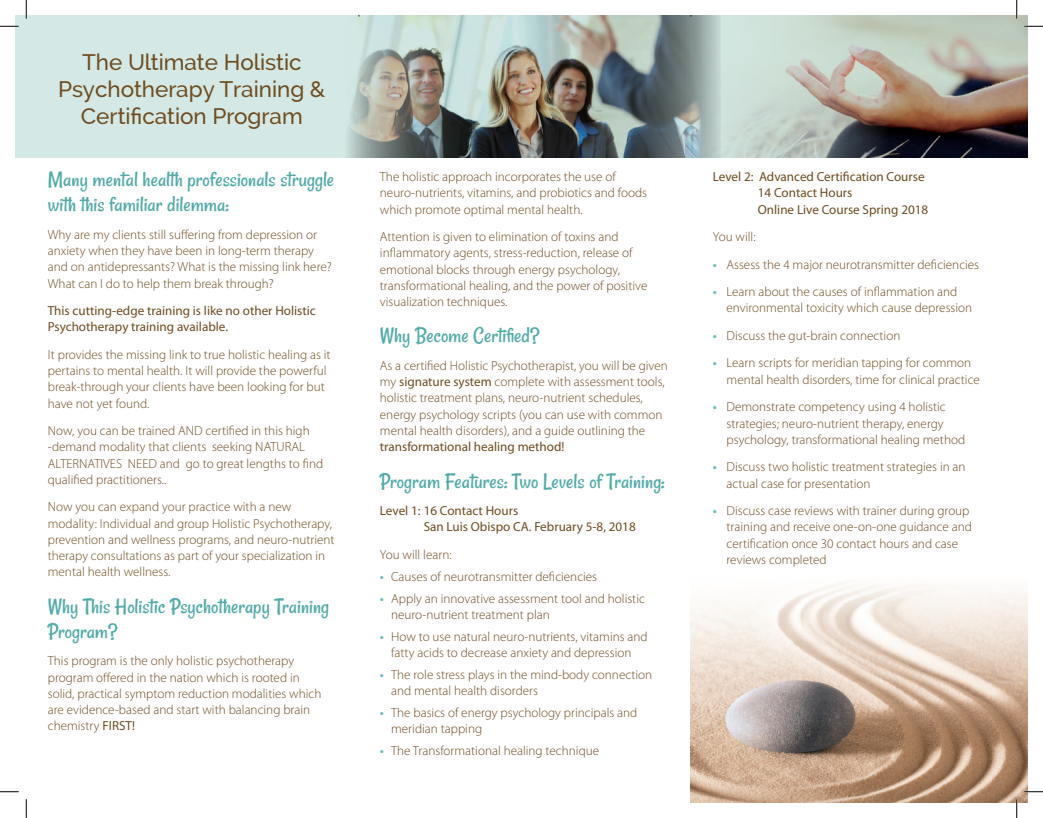
<style>
.page{position:relative;width:1043px;height:818px;background:#fff}
.page>*{position:absolute;margin:0;border:0;box-sizing:border-box;transform-origin:0 0}
.t1{font:22.5px/25px "Rancho";color:#53aba9}
.t2{font:500 22.5px/27px "Raleway";color:#6f4d21;text-align:center}
.t3{font:300 13.12px/16.2px "Myriad Pro";color:#6f4d21}
.t4{font:13.12px/16.2px "Myriad Pro";color:#6f4d21}
.s1{font-weight:400}
.s2{font-weight:600;color:#6dbcbf}
</style>
<div class="page">
<div style="left:15px;top:15px;width:1013px;height:142px;background:#d4e9e5"></div>
<img style="left:348px;top:15px;width:342px;height:142px">
<img style="left:690px;top:15px;width:338px;height:142px">
<img style="left:690px;top:583px;width:338px;height:219px">
<svg style="left:0;top:25px;width:19px;height:2px"></svg>
<svg style="left:1024px;top:25px;width:18px;height:2px"></svg>
<svg style="left:0;top:791px;width:19px;height:1px"></svg>
<svg style="left:1024px;top:790px;width:18px;height:2px"></svg>
<svg style="left:25px;top:0;width:2px;height:19px"></svg>
<svg style="left:25px;top:799px;width:2px;height:19px"></svg>
<svg style="left:1015px;top:0;width:2px;height:19px"></svg>
<svg style="left:1015px;top:799px;width:2px;height:19px"></svg>
<h1 class="t2" style="left:58px;top:48px;width:269px">The Ultimate Holistic<br>Psychotherapy Training &amp;<br>Certification Program</h1>
<h1 class="t1" style="left:48px;top:167px;width:288px">Many mental health professionals struggle with this familiar dilemma:</h1>
<p class="t3" style="left:48px;top:226px;width:285px">Why are my clients still suffering from depression or anxiety when they have been in long-term therapy and on antidepressants? What is the missing link here?<br>What can I do to help them break through?</p>
<p class="t4" style="left:48px;top:303px;width:269px">This cutting-edge training is like no other Holistic<br>Psychotherapy training available.</p>
<p class="t3" style="left:48px;top:346px;width:284px">It provides the missing link to true holistic healing as it pertains to mental health. It will provide the powerful break-through your clients have been looking for but have not yet found.</p>
<p class="t3" style="left:48px;top:423px;width:277px">Now, you can be trained AND certified in this high -demand modality that clients seeking NATURAL ALTERNATIVES NEED and go to great lengths to find qualified practitioners..</p>
<p class="t3" style="left:48px;top:499px;width:288px">Now you can expand your practice with a new modality: Individual and group Holistic Psychotherapy, prevention and wellness programs, and neuro-nutrient therapy consultations as part of your specialization in mental health wellness.</p>
<h1 class="t1" style="left:48px;top:593px;width:283px">Why This Holistic Psychotherapy Training<br>Program?</h1>
<p class="t3" style="left:48px;top:653px;width:275px">This program is the only holistic psychotherapy program offered in the nation which is rooted in solid, practical symptom reduction modalities which are evidence-based and start with balancing brain chemistry <span class="s1">FIRST!</span></p>
<p class="t3" style="left:380px;top:169px;width:269px">The holistic approach incorporates the use of neuro-nutrients, vitamins, and probiotics and foods which promote optimal mental health.</p>
<p class="t3" style="left:380px;top:229px;width:269px">Attention is given to elimination of toxins and inflammatory agents, stress-reduction, release of emotional blocks through energy psychology, transformational healing, and the power of positive visualization techniques.</p>
<h1 class="t1" style="left:380px;top:323px;width:161px">Why Become Certified?</h1>
<p class="t3" style="left:380px;top:357px;width:289px">As a certified Holistic Psychotherapist, you will be given my <span class="s1">signature system</span> complete with assessment tools, holistic treatment plans, neuro-nutrient schedules, energy psychology scripts (you can use with common mental health disorders), and a guide outlining the</p>
<p class="t4" style="left:380px;top:439px;width:186px">transformational healing method!</p>
<h1 class="t1" style="left:380px;top:468px;width:286px">Program Features: Two Levels of Training:</h1>
<p class="t4" style="left:424px;top:502px;width:213px;text-indent:-44px">Level 1: 16 Contact Hours<br>San Luis Obispo CA. February 5-8, 2018</p>
<p class="t3" style="left:380px;top:546px;width:73px">You will learn:</p>
<p class="t3" style="left:380px;top:568px;width:219px"><span class="s2">•</span> Causes of neurotransmitter deficiencies</p>
<p class="t3" style="left:391px;top:590px;width:255px;text-indent:-11px"><span class="s2">•</span> Apply an innovative assessment tool and holistic neuro-nutrient treatment plan</p>
<p class="t3" style="left:380px;top:628px;width:269px;text-align:center"><span class="s2">•</span> How to use natural neuro-nutrients, vitamins and fatty acids to decrease anxiety and depression</p>
<p class="t3" style="left:391px;top:666px;width:262px;text-indent:-11px"><span class="s2">•</span> The role stress plays in the mind-body connection and mental health disorders</p>
<p class="t3" style="left:391px;top:704px;width:248px;text-indent:-11px"><span class="s2">•</span> The basics of energy psychology principals and meridian tapping</p>
<p class="t3" style="left:380px;top:742px;width:221px"><span class="s2">•</span> The Transformational healing technique</p>
<p class="t4" style="left:758px;top:169px;width:172px;text-indent:-45px">Level 2: Advanced Certification Course<br>14 Contact Hours<br>Online Live Course Spring 2018</p>
<p class="t3" style="left:712px;top:229px;width:44px">You will:</p>
<p class="t3" style="left:712px;top:256px;width:268px"><span class="s2">•</span> Assess the 4 major neurotransmitter deficiencies</p>
<p class="t3" style="left:726px;top:284px;width:247px;text-indent:-14px"><span class="s2">•</span> Learn about the causes of inflammation and environmental toxicity which cause depression</p>
<p class="t3" style="left:712px;top:327px;width:189px"><span class="s2">•</span> Discuss the gut-brain connection</p>
<p class="t3" style="left:726px;top:355px;width:255px;text-indent:-14px"><span class="s2">•</span> Learn scripts for meridian tapping for common mental health disorders, time for clinical practice</p>
<p class="t3" style="left:726px;top:399px;width:240px;text-indent:-14px"><span class="s2">•</span> Demonstrate competency using 4 holistic strategies; neuro-nutrient therapy, energy psychology, transformational healing method</p>
<p class="t3" style="left:726px;top:459px;width:240px;text-indent:-14px"><span class="s2">•</span> Discuss two holistic treatment strategies in an actual case for presentation</p>
<p class="t3" style="left:726px;top:502px;width:247px;text-indent:-14px"><span class="s2">•</span> Discuss case reviews with trainer during group training and receive one-on-one guidance and certification once 30 contact hours and case reviews completed</p>
</div>
